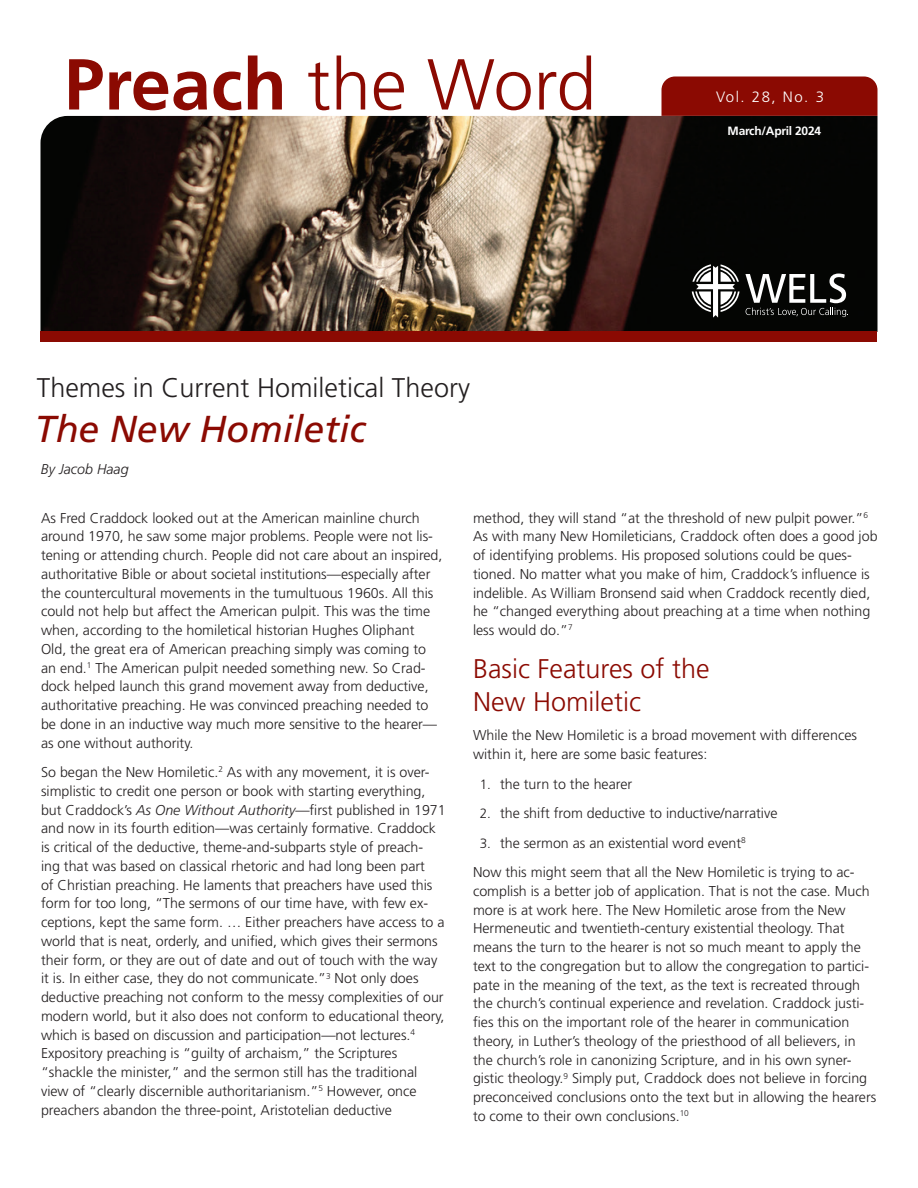
<style>
.page{position:relative;width:918px;height:1188px;background:#fff}
.page>*{position:absolute;margin:0;border:0;box-sizing:border-box;transform-origin:0 0}
.t1{font:300 72px "Frutiger LT Std";color:#8b0a02}
.Newsletter_Title{font:italic 37.5px "Frutiger LT Std";color:#8b0a02}
.Newsletter_Title-2{font:300 27px "Frutiger LT Std";color:#231f20}
._9_5_Body_Text{font:300 27px/32.4px "Frutiger LT Std";color:#8b0a02}
.t2{font:300 15px "Frutiger LT Std";letter-spacing:.1em;color:#fff}
._9_5_Body_Text-2{font:300 14.25px/18.8px "Frutiger LT Std";color:#231f20}
.t3{font:italic 300 14.25px "Frutiger LT Std";color:#231f20}
.t4{font:700 12px "Frutiger LT Std";letter-spacing:-.02em;color:#fff}
.s1{font-weight:700}
.s2{font-style:italic}
.s3{font-size:13.5px}
</style>
<div class="page">
<div style="left:662px;top:76px;width:216px;height:40px;background:#8b0a02"></div>
<img style="left:40px;top:116px;width:838px;height:215px">
<div style="left:40px;top:331px;width:838px;height:11px;background:#8b0a02"></div>
<svg style="left:692px;top:264px;width:157px;height:54px"></svg>
<p class="t1" style="left:64px;top:44px;width:534px"><span class="s1">Preach</span> the Word</p>
<p class="Newsletter_Title-2" style="left:37px;top:373px;width:435px">Themes in Current Homiletical Theory</p>
<p class="Newsletter_Title" style="left:35px;top:408px;width:333px">The New Homiletic</p>
<p class="t3" style="left:41px;top:461px;width:89px">By Jacob Haag</p>
<p class="t2" style="left:716px;top:89px;width:109px">Vol. 28, No. 3</p>
<p class="t4" style="left:728px;top:124px;width:95px">March/April 2024</p>
<p class="_9_5_Body_Text-2" style="left:41px;top:509px;width:403px">As Fred Craddock looked out at the American mainline church around 1970, he saw some major problems. People were not lis&shy;tening or attending church. People did not care about an inspired, authoritative Bible or about societal institutions—especially after the countercultural movements in the tumultuous 1960s. All this could not help but affect the American pulpit. This was the time when, according to the homiletical historian Hughes Oliphant Old, the great era of American preaching simply was coming to an end.<sup>1</sup> The American pulpit needed something new. So Crad&shy;dock helped launch this grand movement away from deductive, authoritative preaching. He was convinced preaching needed to be done in an inductive way much more sensitive to the hearer— as one without authority.</p>
<p class="_9_5_Body_Text-2" style="left:41px;top:763px;width:406px">So began the New Homiletic.<sup>2</sup> As with any movement, it is over&shy;simplistic to credit one person or book with starting everything, but Craddock’s <span class="s2">As One Without Authority</span>—first published in 1971 and now in its fourth edition—was certainly formative. Craddock is critical of the deductive, theme-and-subparts style of preach-<br>ing that was based on classical rhetoric and had long been part<br>of Christian preaching. He laments that preachers have used this form for too long, “The sermons of our time have, with few ex&shy;ceptions, kept the same form. … Either preachers have access to a world that is neat, orderly, and unified, which gives their sermons their form, or they are out of date and out of touch with the way it is. In either case, they do not communicate.”<sup>3</sup> Not only does deductive preaching not conform to the messy complexities of our modern world, but it also does not conform to educational theory, which is based on discussion and participation—not lectures.<sup>4<br></sup>Expository preaching is “guilty of archaism,” the Scriptures “shackle the minister,” and the sermon still has the traditional view of “clearly discernible authoritarianism.”<sup>5</sup> However, once preachers abandon the three-point, Aristotelian deductive</p>
<p class="_9_5_Body_Text-2" style="left:473px;top:509px;width:406px">method, they will stand “at the threshold of new pulpit power.”<sup>6<br></sup>As with many New Homileticians, Craddock often does a good job of identifying problems. His proposed solutions could be ques&shy;tioned. No matter what you make of him, Craddock’s influence is indelible. As William Bronsend said when Craddock recently died, he “changed everything about preaching at a time when nothing less would do.”<sup>7</sup></p>
<p class="_9_5_Body_Text" style="left:473px;top:653px;width:238px">Basic Features of the<br>New Homiletic</p>
<p class="_9_5_Body_Text-2" style="left:473px;top:726px;width:385px">While the New Homiletic is a broad movement with differences within it, here are some basic features:</p>
<p class="_9_5_Body_Text-2" style="left:480px;top:774px;width:154px"><span class="s3">1.</span> the turn to the hearer</p>
<p class="_9_5_Body_Text-2" style="left:480px;top:804px;width:299px"><span class="s3">2.</span> the shift from deductive to inductive/narrative</p>
<p class="_9_5_Body_Text-2" style="left:480px;top:834px;width:268px"><span class="s3">3.</span> the sermon as an existential word event<sup>8</sup></p>
<p class="_9_5_Body_Text-2" style="left:473px;top:863px;width:405px">Now this might seem that all the New Homiletic is trying to ac&shy;complish is a better job of application. That is not the case. Much more is at work here. The New Homiletic arose from the New Hermeneutic and twentieth-century existential theology. That means the turn to the hearer is not so much meant to apply the text to the congregation but to allow the congregation to partici&shy;pate in the meaning of the text, as the text is recreated through the church’s continual experience and revelation. Craddock justi&shy;fies this on the important role of the hearer in communication theory, in Luther’s theology of the priesthood of all believers, in the church’s role in canonizing Scripture, and in his own syner&shy;gistic theology.<sup>9</sup> Simply put, Craddock does not believe in forcing preconceived conclusions onto the text but in allowing the hearers to come to their own conclusions.<sup>10</sup></p>
</div>
